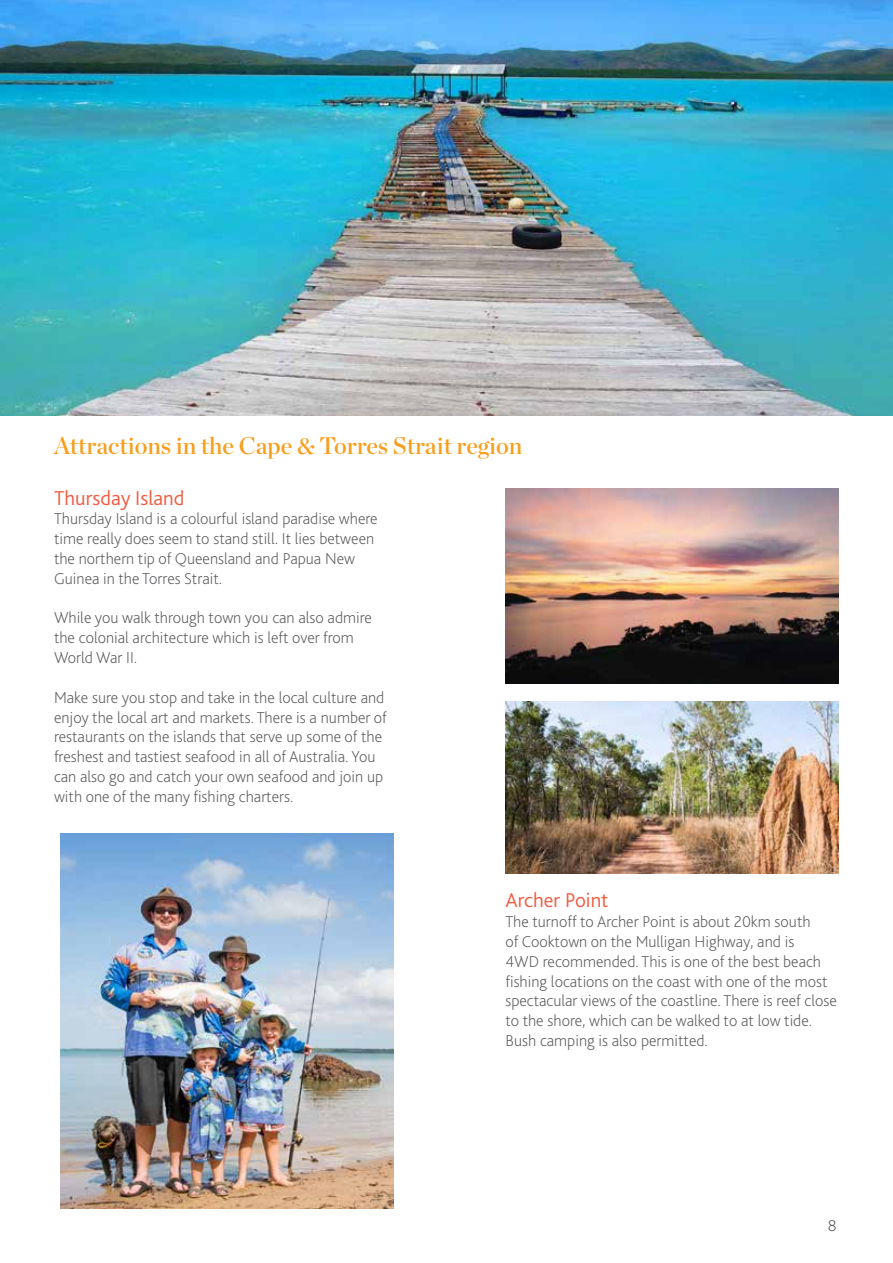
<style>
.page{position:relative;width:893px;height:1263px;background:#fff}
.page>*{position:absolute;margin:0;border:0;box-sizing:border-box;transform-origin:0 0}
.t1{font:24px "Chronicle Display Semi";color:#f99d1c}
.t2{font:300 21px "Bliss 2";color:#f15b40}
.t3{font:200 16.5px/19.8px "Bliss 2";color:#58595b}
</style>
<div class="page">
<img style="left:0;top:0;width:893px;height:415px">
<img style="left:506px;top:489px;width:333px;height:194px">
<img style="left:505px;top:701px;width:334px;height:172px">
<img style="left:61px;top:834px;width:333px;height:375px">
<h1 class="t1" style="left:54px;top:427px;width:470px">Attractions in the Cape &amp; Torres Strait region</h1>
<p class="t2" style="left:54px;top:485px;width:132px">Thursday Island</p>
<p class="t3" style="left:54px;top:509px;width:325px">Thursday Island is a colourful island paradise where time really does seem to stand still. It lies between the northern tip of Queensland and Papua New Guinea in the Torres Strait.</p>
<p class="t3" style="left:54px;top:608px;width:320px">While you walk through town you can also admire the colonial architecture which is left over from<br>World War II.</p>
<p class="t3" style="left:54px;top:687px;width:334px">Make sure you stop and take in the local culture and enjoy the local art and markets. There is a number of restaurants on the islands that serve up some of the freshest and tastiest seafood in all of Australia. You can also go and catch your own seafood and join up with one of the many fishing charters.</p>
<p class="t2" style="left:505px;top:887px;width:105px">Archer Point</p>
<p class="t3" style="left:505px;top:912px;width:333px">The turnoff to Archer Point is about 20km south<br>of Cooktown on the Mulligan Highway, and is<br>4WD recommended. This is one of the best beach fishing locations on the coast with one of the most spectacular views of the coastline. There is reef close to the shore, which can be walked to at low tide.<br>Bush camping is also permitted.</p>
<p class="t3" style="left:828px;top:1215px;width:10px">8</p>
</div>
